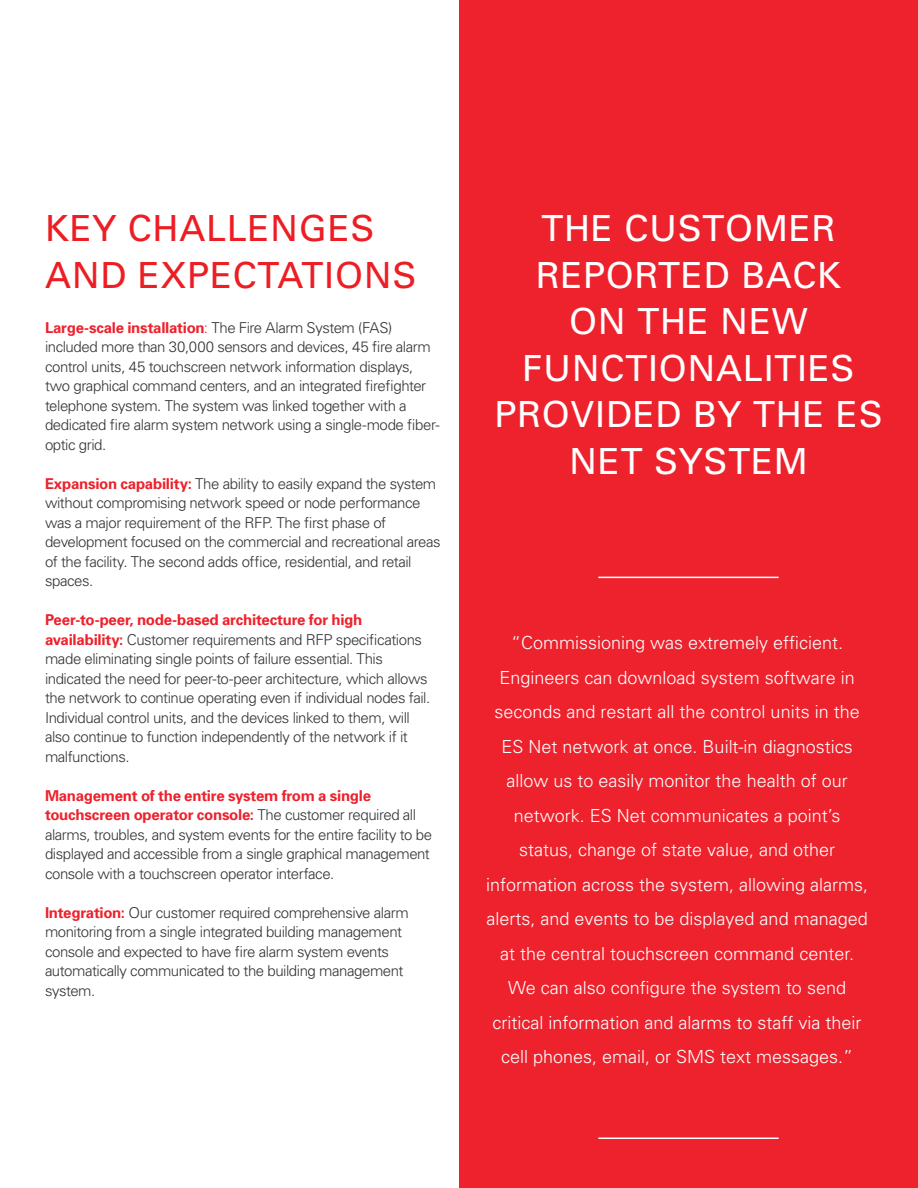
<style>
.page{position:relative;width:918px;height:1188px;background:#fff}
.page>*{position:absolute;margin:0;border:0;box-sizing:border-box;transform-origin:0 0}
.t1{font:36px/46.5px "Univers";letter-spacing:.02em;color:#fff;text-align:center}
.t2{font:36px/46.5px "Univers";letter-spacing:.02em;color:#ed1d24}
.t3{font:300 18px/34.5px "Univers";color:#fff;text-align:center}
.t4{font:300 15px/19.5px "Univers";letter-spacing:-.03em;color:#333334}
.s1{font-weight:700;color:#ed222d}
.s2{color:#ed222d}
</style>
<div class="page">
<div style="left:459px;top:0;width:459px;height:1188px;background:#ed222d"></div>
<hr style="left:598px;top:577px;width:181px;height:1px;background:#fff">
<hr style="left:598px;top:1138px;width:181px;height:1px;background:#fff">
<h1 class="t2" style="left:45px;top:205px;width:373px">KEY CHALLENGES<br>AND EXPECTATIONS</h1>
<h1 class="t1" style="left:494px;top:205px;width:390px">THE CUSTOMER<br>REPORTED BACK<br>ON THE NEW<br>FUNCTIONALITIES<br>PROVIDED BY THE ES<br>NET SYSTEM</h1>
<p class="t4" style="left:45px;top:317px;width:396px"><span class="s1">Large-scale installation</span><span class="s2">:</span> The Fire Alarm System (FAS) included more than 30,000 sensors and devices, 45 fire alarm control units, 45 touchscreen network information displays, two graphical command centers, and an integrated firefighter telephone system. The system was linked together with a dedicated fire alarm system network using a single-mode fiber&shy;optic grid.</p>
<p class="t4" style="left:45px;top:473px;width:397px"><span class="s1">Expansion capability:</span> The ability to easily expand the system without compromising network speed or node performance was a major requirement of the RFP. The first phase of development focused on the commercial and recreational areas of the facility. The second adds office, residential, and retail spaces.</p>
<p class="t4" style="left:45px;top:610px;width:387px"><span class="s1">Peer-to-peer, node-based architecture for high availability:</span> Customer requirements and RFP specifications made eliminating single points of failure essential. This indicated the need for peer-to-peer architecture, which allows the network to continue operating even if individual nodes fail.<br>Individual control units, and the devices linked to them, will also continue to function independently of the network if it malfunctions.</p>
<p class="t4" style="left:45px;top:785px;width:389px"><span class="s1">Management of the entire system from a single touchscreen operator console:</span> The customer required all alarms, troubles, and system events for the entire facility to be displayed and accessible from a single graphical management console with a touchscreen operator interface.</p>
<p class="t4" style="left:45px;top:902px;width:365px"><span class="s1">Integration:</span> Our customer required comprehensive alarm monitoring from a single integrated building management console and expected to have fire alarm system events automatically communicated to the building management system.</p>
<p class="t3" style="left:486px;top:625px;width:384px">“Commissioning was extremely efficient.<br>Engineers can download system software in seconds and restart all the control units in the ES Net network at once. Built-in diagnostics allow us to easily monitor the health of our network. ES Net communicates a point’s status, change of state value, and other information across the system, allowing alarms, alerts, and events to be displayed and managed at the central touchscreen command center.<br>We can also configure the system to send critical information and alarms to staff via their cell phones, email, or SMS text messages.”</p>
</div>
